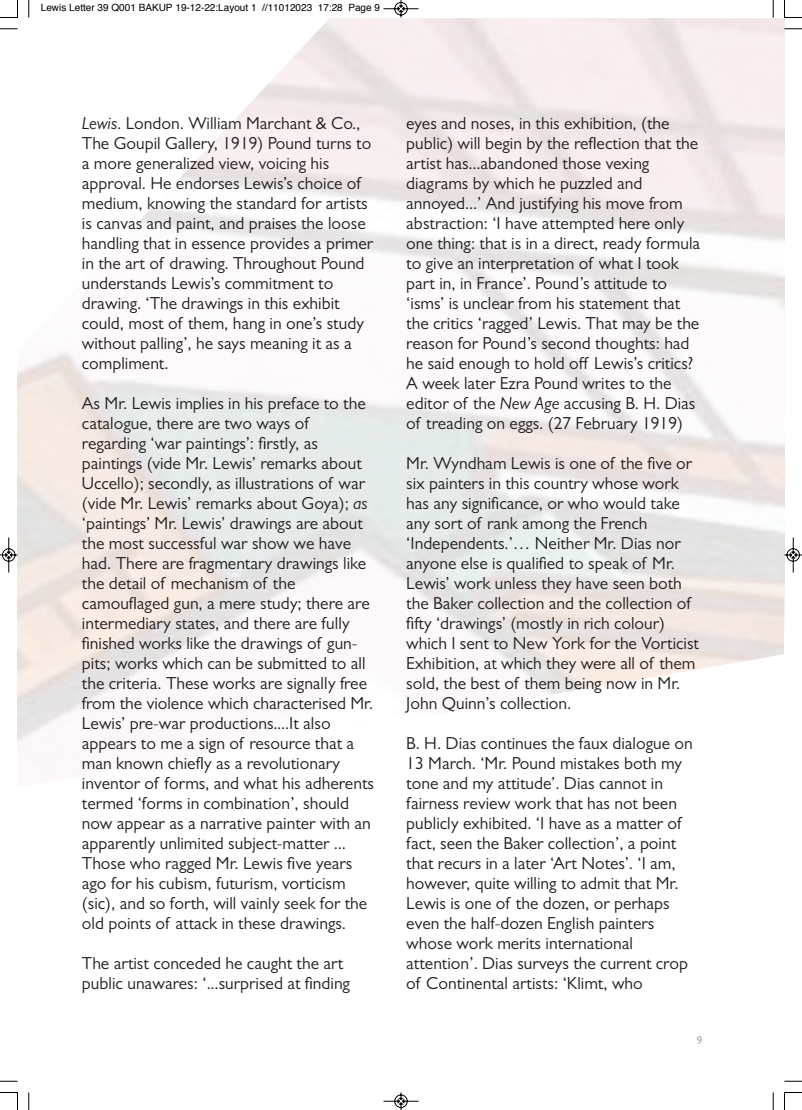
<style>
.page{position:relative;width:802px;height:1110px;background:#fff}
.page>*{position:absolute;margin:0;border:0;box-sizing:border-box;transform-origin:0 0}
.t1{font:17.5px/20px "Gill Sans";color:#231f20}
.t2{font:11.25px "Gill Sans";color:#939598}
.t3{font:10px "Helvetica";color:#000}
.s1{font-style:italic}
</style>
<div class="page">
<svg style="left:28px;top:0;width:2px;height:18px"></svg>
<svg style="left:0;top:28px;width:18px;height:2px"></svg>
<svg style="left:773px;top:0;width:1px;height:18px"></svg>
<svg style="left:784px;top:28px;width:18px;height:2px"></svg>
<svg style="left:28px;top:1092px;width:2px;height:18px"></svg>
<svg style="left:0;top:1081px;width:18px;height:1px"></svg>
<svg style="left:773px;top:1092px;width:1px;height:18px"></svg>
<svg style="left:784px;top:1081px;width:18px;height:1px"></svg>
<svg style="left:0;top:0;width:18px;height:18px"></svg>
<svg style="left:784px;top:0;width:18px;height:18px"></svg>
<svg style="left:0;top:1092px;width:18px;height:18px"></svg>
<svg style="left:784px;top:1092px;width:18px;height:18px"></svg>
<svg style="left:383px;top:0;width:36px;height:18px"></svg>
<svg style="left:383px;top:1092px;width:36px;height:18px"></svg>
<svg style="left:0;top:537px;width:18px;height:36px"></svg>
<svg style="left:783px;top:537px;width:19px;height:36px"></svg>
<p class="t3" style="left:41px;top:4px;width:341px">Lewis Letter 39 Q001 BAKUP 19-12-22:Layout 1 //11012023 17:28 Page 9</p>
<p class="t1" style="left:82px;top:115px;width:293px"><span class="s1">Lewis</span>. London. William Marchant &amp; Co., The Goupil Gallery, 1919) Pound turns to a more generalized view, voicing his approval. He endorses Lewis’s choice of medium, knowing the standard for artists is canvas and paint, and praises the loose handling that in essence provides a primer in the art of drawing. Throughout Pound understands Lewis’s commitment to drawing. ‘The drawings in this exhibit could, most of them, hang in one’s study without palling’, he says meaning it as a compliment.</p>
<p class="t1" style="left:82px;top:395px;width:293px">As Mr. Lewis implies in his preface to the catalogue, there are two ways of regarding ‘war paintings’: firstly, as paintings (vide Mr. Lewis’ remarks about Uccello); secondly, as illustrations of war (vide Mr. Lewis’ remarks about Goya); <span class="s1">as </span>‘paintings’ Mr. Lewis’ drawings are about the most successful war show we have had. There are fragmentary drawings like the detail of mechanism of the camouflaged gun, a mere study; there are intermediary states, and there are fully finished works like the drawings of gun&shy;pits; works which can be submitted to all the criteria. These works are signally free from the violence which characterised Mr.<br>Lewis’ pre-war productions....It also appears to me a sign of resource that a man known chiefly as a revolutionary inventor of forms, and what his adherents termed ‘forms in combination’, should now appear as a narrative painter with an apparently unlimited subject-matter ...<br>Those who ragged Mr. Lewis five years ago for his cubism, futurism, vorticism (sic), and so forth, will vainly seek for the old points of attack in these drawings.</p>
<p class="t1" style="left:82px;top:955px;width:270px">The artist conceded he caught the art public unawares: ‘...surprised at finding</p>
<p class="t1" style="left:406px;top:115px;width:295px">eyes and noses, in this exhibition, (the public) will begin by the reflection that the artist has...abandoned those vexing diagrams by which he puzzled and annoyed...’ And justifying his move from abstraction: ‘I have attempted here only one thing: that is in a direct, ready formula to give an interpretation of what I took part in, in France’. Pound’s attitude to ‘isms’ is unclear from his statement that the critics ‘ragged’ Lewis. That may be the reason for Pound’s second thoughts: had he said enough to hold off Lewis’s critics?<br>A week later Ezra Pound writes to the editor of the <span class="s1">New Age</span> accusing B. H. Dias of treading on eggs. (27 February 1919)</p>
<p class="t1" style="left:406px;top:455px;width:294px">Mr. Wyndham Lewis is one of the five or six painters in this country whose work has any significance, or who would take any sort of rank among the French ‘Independents.’… Neither Mr. Dias nor anyone else is qualified to speak of Mr.<br>Lewis’ work unless they have seen both the Baker collection and the collection of fifty ‘drawings’ (mostly in rich colour) which I sent to New York for the Vorticist Exhibition, at which they were all of them sold, the best of them being now in Mr.<br>John Quinn’s collection.</p>
<p class="t1" style="left:406px;top:735px;width:288px">B. H. Dias continues the faux dialogue on 13 March. ‘Mr. Pound mistakes both my tone and my attitude’. Dias cannot in fairness review work that has not been publicly exhibited. ‘I have as a matter of fact, seen the Baker collection’, a point that recurs in a later ‘Art Notes’. ‘I am, however, quite willing to admit that Mr.<br>Lewis is one of the dozen, or perhaps even the half-dozen English painters whose work merits international attention’. Dias surveys the current crop of Continental artists: ‘Klimt, who</p>
<p class="t2" style="left:696px;top:1036px;width:7px">9</p>
</div>
